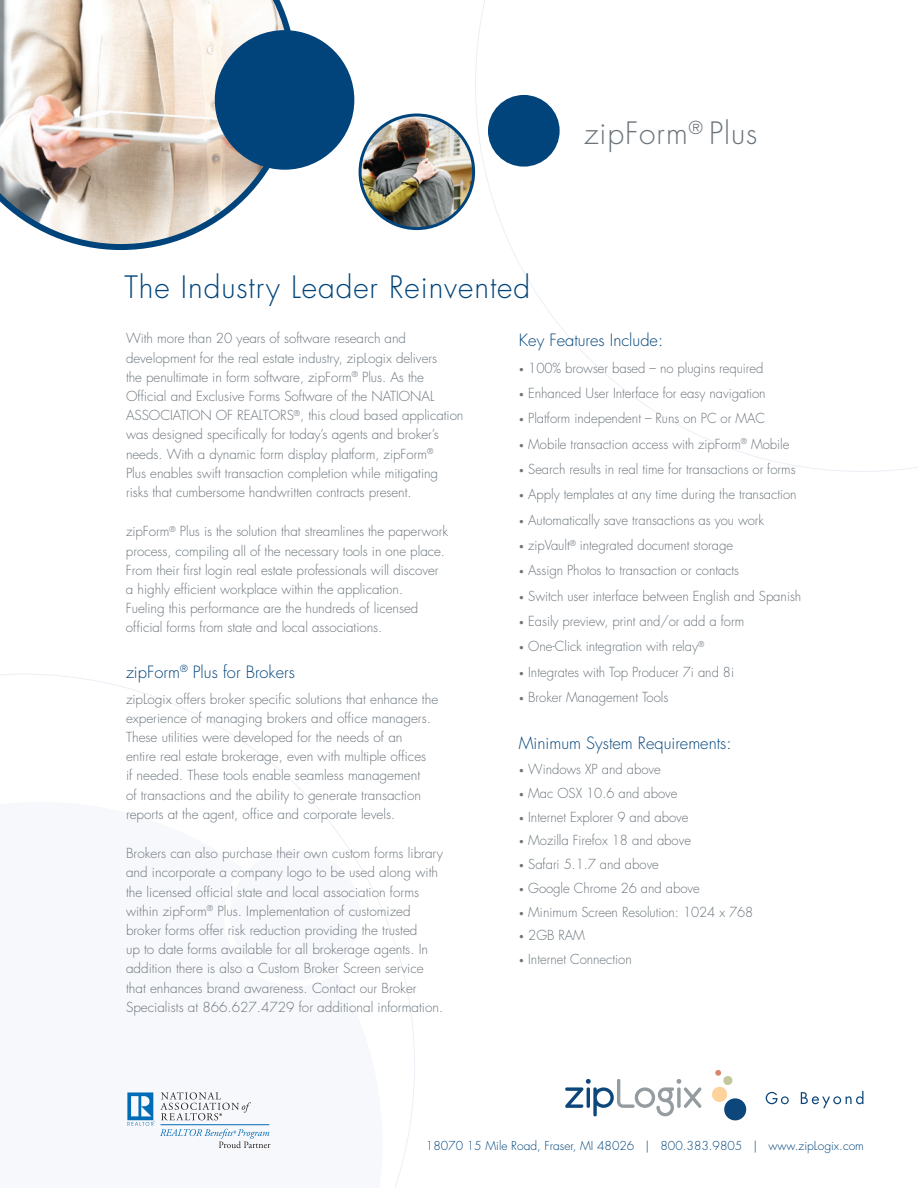
<style>
.page{position:relative;width:918px;height:1188px;background:#fff}
.page>*{position:absolute;margin:0;border:0;box-sizing:border-box;transform-origin:0 0}
.t1{font:300 30px "Futura Std";letter-spacing:.03em;color:#00447b}
.t2{font:300 30px "Futura Std";letter-spacing:.03em;color:#6a747b}
.t3{font:300 16.5px "Futura Std";color:#00447b}
.t4{font:300 13.5px/19.2px "Futura Std";letter-spacing:-.005em;color:#6a747b}
.t5{font:300 12px "Futura Std";color:#00447b}
.s1{font-size:9px}
</style>
<div class="page">
<svg style="left:0;top:0;width:295px;height:250px"></svg>
<svg style="left:475px;top:0;width:443px;height:472px"></svg>
<svg style="left:712px;top:1070px;width:35px;height:51px"></svg>
<svg style="left:565px;top:1079px;width:136px;height:37px"></svg>
<svg style="left:766px;top:1092px;width:23px;height:12px"></svg>
<svg style="left:801px;top:1091px;width:62px;height:17px"></svg>
<div style="left:216px;top:32px;width:137px;height:136px;background:#00447b;border-radius:50%"></div>
<div style="left:215px;top:30px;width:139px;height:140px;border:3px solid #00447b;border-radius:50%"></div>
<img style="left:360px;top:115px;width:114px;height:114px;border-radius:57px">
<div style="left:359px;top:114px;width:116px;height:116px;border:3px solid #00447b;border-radius:50%"></div>
<div style="left:489px;top:96px;width:69px;height:69px;background:#00447b;border-radius:50%"></div>
<div style="left:488px;top:95px;width:72px;height:72px;border:3px solid #00447b;border-radius:50%"></div>
<svg style="left:127px;top:1092px;width:143px;height:56px"></svg>
<h1 class="t1" style="left:124px;top:269px;width:407px">The Industry Leader Reinvented</h1>
<h1 class="t2" style="left:584px;top:114px;width:175px">zipForm<sup>®</sup> Plus</h1>
<p class="t4" style="left:126px;top:329px;width:339px">With more than 20 years of software research and development for the real estate industry, zipLogix delivers<br>the penultimate in form software, zipForm<sup>®</sup> Plus. As the Official and Exclusive Forms Software of the NATIONAL ASSOCIATION OF REALTORS<sup>®</sup>, this cloud based application was designed specifically for today’s agents and broker’s needs. With a dynamic form display platform, zipForm<sup>®<br></sup>Plus enables swift transaction completion while mitigating risks that cumbersome handwritten contracts present.</p>
<p class="t4" style="left:126px;top:522px;width:324px">zipForm<sup>®</sup> Plus is the solution that streamlines the paperwork process, compiling all of the necessary tools in one place.<br>From their first login real estate professionals will discover a highly efficient workplace within the application.<br>Fueling this performance are the hundreds of licensed official forms from state and local associations.</p>
<p class="t3" style="left:126px;top:662px;width:170px">zipForm<sup>®</sup> Plus for Brokers</p>
<p class="t4" style="left:126px;top:689px;width:314px">zipLogix offers broker specific solutions that enhance the experience of managing brokers and office managers.<br>These utilities were developed for the needs of an<br>entire real estate brokerage, even with multiple offices<br>if needed. These tools enable seamless management<br>of transactions and the ability to generate transaction reports at the agent, office and corporate levels.</p>
<p class="t4" style="left:126px;top:844px;width:319px">Brokers can also purchase their own custom forms library and incorporate a company logo to be used along with the licensed official state and local association forms within zipForm<sup>®</sup> Plus. Implementation of customized broker forms offer risk reduction providing the trusted<br>up to date forms available for all brokerage agents. In addition there is also a Custom Broker Screen service that enhances brand awareness. Contact our Broker Specialists at 866.627.4729 for additional information.</p>
<p class="t3" style="left:519px;top:330px;width:146px">Key Features Include:</p>
<p class="t4" style="left:519px;top:358px;width:246px"><span class="s1">•</span> 100% browser based – no plugins required</p>
<p class="t4" style="left:519px;top:384px;width:248px"><span class="s1">•</span> Enhanced User Interface for easy navigation</p>
<p class="t4" style="left:519px;top:409px;width:248px"><span class="s1">•</span> Platform independent – Runs on PC or MAC</p>
<p class="t4" style="left:519px;top:434px;width:272px"><span class="s1">•</span> Mobile transaction access with zipForm<sup>®</sup> Mobile</p>
<p class="t4" style="left:519px;top:460px;width:278px"><span class="s1">•</span> Search results in real time for transactions or forms</p>
<p class="t4" style="left:519px;top:485px;width:279px"><span class="s1">•</span> Apply templates at any time during the transaction</p>
<p class="t4" style="left:519px;top:511px;width:247px"><span class="s1">•</span> Automatically save transactions as you work</p>
<p class="t4" style="left:519px;top:536px;width:216px"><span class="s1">•</span> zipVault<sup>®</sup> integrated document storage</p>
<p class="t4" style="left:519px;top:561px;width:222px"><span class="s1">•</span> Assign Photos to transaction or contacts</p>
<p class="t4" style="left:519px;top:587px;width:284px"><span class="s1">•</span> Switch user interface between English and Spanish</p>
<p class="t4" style="left:519px;top:612px;width:227px"><span class="s1">•</span> Easily preview, print and/or add a form</p>
<p class="t4" style="left:519px;top:637px;width:187px"><span class="s1">•</span> One-Click integration with relay<sup>®</sup></p>
<p class="t4" style="left:519px;top:663px;width:217px"><span class="s1">•</span> Integrates with Top Producer 7i and 8i</p>
<p class="t4" style="left:519px;top:688px;width:151px"><span class="s1">•</span> Broker Management Tools</p>
<p class="t3" style="left:519px;top:733px;width:214px">Minimum System Requirements:</p>
<p class="t4" style="left:519px;top:760px;width:143px"><span class="s1">•</span> Windows XP and above</p>
<p class="t4" style="left:519px;top:784px;width:160px"><span class="s1">•</span> Mac OSX 10.6 and above</p>
<p class="t4" style="left:519px;top:808px;width:171px"><span class="s1">•</span> Internet Explorer 9 and above</p>
<p class="t4" style="left:519px;top:831px;width:174px"><span class="s1">•</span> Mozilla Firefox 18 and above</p>
<p class="t4" style="left:519px;top:855px;width:142px"><span class="s1">•</span> Safari 5.1.7 and above</p>
<p class="t4" style="left:519px;top:879px;width:183px"><span class="s1">•</span> Google Chrome 26 and above</p>
<p class="t4" style="left:519px;top:903px;width:236px"><span class="s1">•</span> Minimum Screen Resolution: 1024 x 768</p>
<p class="t4" style="left:519px;top:926px;width:68px"><span class="s1">•</span> 2GB RAM</p>
<p class="t4" style="left:519px;top:950px;width:114px"><span class="s1">•</span> Internet Connection</p>
<p class="t5" style="left:426px;top:1139px;width:440px">18070 15 Mile Road, Fraser, MI 48026 | 800.383.9805 | www.zipLogix.com</p>
</div>
